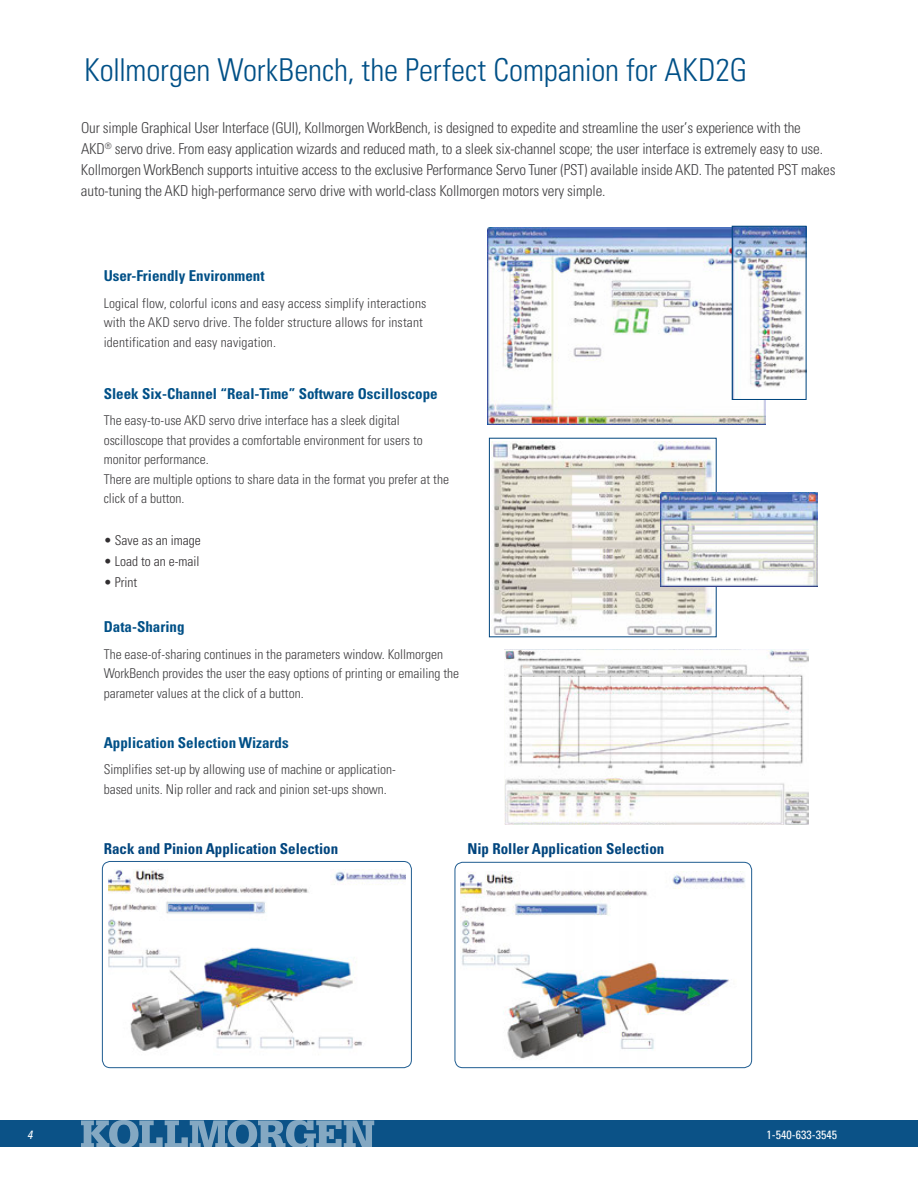
<style>
.page{position:relative;width:918px;height:1188px;background:#fff}
.page>*{position:absolute;margin:0;border:0;box-sizing:border-box;transform-origin:0 0}
.t1{font:300 condensed 31.5px "Univers";letter-spacing:-.005em;color:#005087}
.t2{font:300 condensed 15px/21px "Univers";letter-spacing:-.01em;color:#403f41}
.t3{font:700 condensed 15px "Univers";color:#005087}
.t4{font:700 condensed 15px "Univers";color:#00457e}
.t5{font:300 condensed 13.5px/19.5px "Univers";color:#403f41}
.t6{font:300 condensed 13.5px "Univers";color:#312e30}
.t7{font:condensed 12px "Univers";color:#fff}
.t8{font:italic condensed 12px "Univers";color:#fff}
</style>
<div class="page">
<img style="left:504px;top:649px;width:304px;height:176px">
<img style="left:487px;top:227px;width:279px;height:197px">
<img style="left:734px;top:228px;width:71px;height:170px">
<div style="left:732px;top:226px;width:75px;height:174px;border:1px solid #00457e"></div>
<div style="left:455px;top:862px;width:297px;height:206px;border:1px solid #205d91;border-radius:8px"></div>
<img style="left:460px;top:871px;width:286px;height:188px">
<img style="left:492px;top:441px;width:221px;height:193px">
<div style="left:102px;top:861px;width:310px;height:207px;border:1px solid #205d91;border-radius:8px"></div>
<img style="left:108px;top:869px;width:298px;height:182px">
<img style="left:660px;top:493px;width:158px;height:93px">
<div style="left:0;top:1120px;width:918px;height:28px;background:#0b5287"></div>
<svg style="left:81px;top:1120px;width:293px;height:28px"></svg>
<h1 class="t1" style="left:84px;top:51px;width:664px">Kollmorgen WorkBench, the Perfect Companion for AKD2G</h1>
<p class="t2" style="left:81px;top:117px;width:756px">Our simple Graphical User Interface (GUI), Kollmorgen WorkBench, is designed to expedite and streamline the user’s experience with the<br>AKD<sup>®</sup> servo drive. From easy application wizards and reduced math, to a sleek six-channel scope; the user interface is extremely easy to use.<br>Kollmorgen WorkBench supports intuitive access to the exclusive Performance Servo Tuner (PST) available inside AKD. The patented PST makes auto-tuning the AKD high-performance servo drive with world-class Kollmorgen motors very simple.</p>
<p class="t3" style="left:104px;top:267px;width:162px">User-Friendly Environment</p>
<p class="t5" style="left:104px;top:293px;width:324px">Logical flow, colorful icons and easy access simplify interactions with the AKD servo drive. The folder structure allows for instant identification and easy navigation.</p>
<p class="t3" style="left:104px;top:385px;width:336px">Sleek Six-Channel “Real-Time” Software Oscilloscope</p>
<p class="t5" style="left:104px;top:411px;width:347px">The easy-to-use AKD servo drive interface has a sleek digital oscilloscope that provides a comfortable environment for users to monitor performance.<br>There are multiple options to share data in the format you prefer at the click of a button.</p>
<p class="t6" style="left:104px;top:532px;width:99px">• Save as an image</p>
<p class="t6" style="left:104px;top:553px;width:97px">• Load to an e-mail</p>
<p class="t6" style="left:104px;top:574px;width:35px">• Print</p>
<p class="t3" style="left:104px;top:618px;width:82px">Data-Sharing</p>
<p class="t5" style="left:104px;top:644px;width:357px">The ease-of-sharing continues in the parameters window. Kollmorgen<br>WorkBench provides the user the easy options of printing or emailing the parameter values at the click of a button.</p>
<p class="t3" style="left:104px;top:733px;width:187px">Application Selection Wizards</p>
<p class="t5" style="left:104px;top:759px;width:294px">Simplifies set-up by allowing use of machine or application&shy;based units. Nip roller and rack and pinion set-ups shown.</p>
<p class="t4" style="left:104px;top:840px;width:236px">Rack and Pinion Application Selection</p>
<p class="t4" style="left:467px;top:840px;width:198px">Nip Roller Application Selection</p>
<p class="t8" style="left:27px;top:1127px;width:7px">4</p>
<p class="t7" style="left:766px;top:1127px;width:72px">1-540-633-3545</p>
</div>
